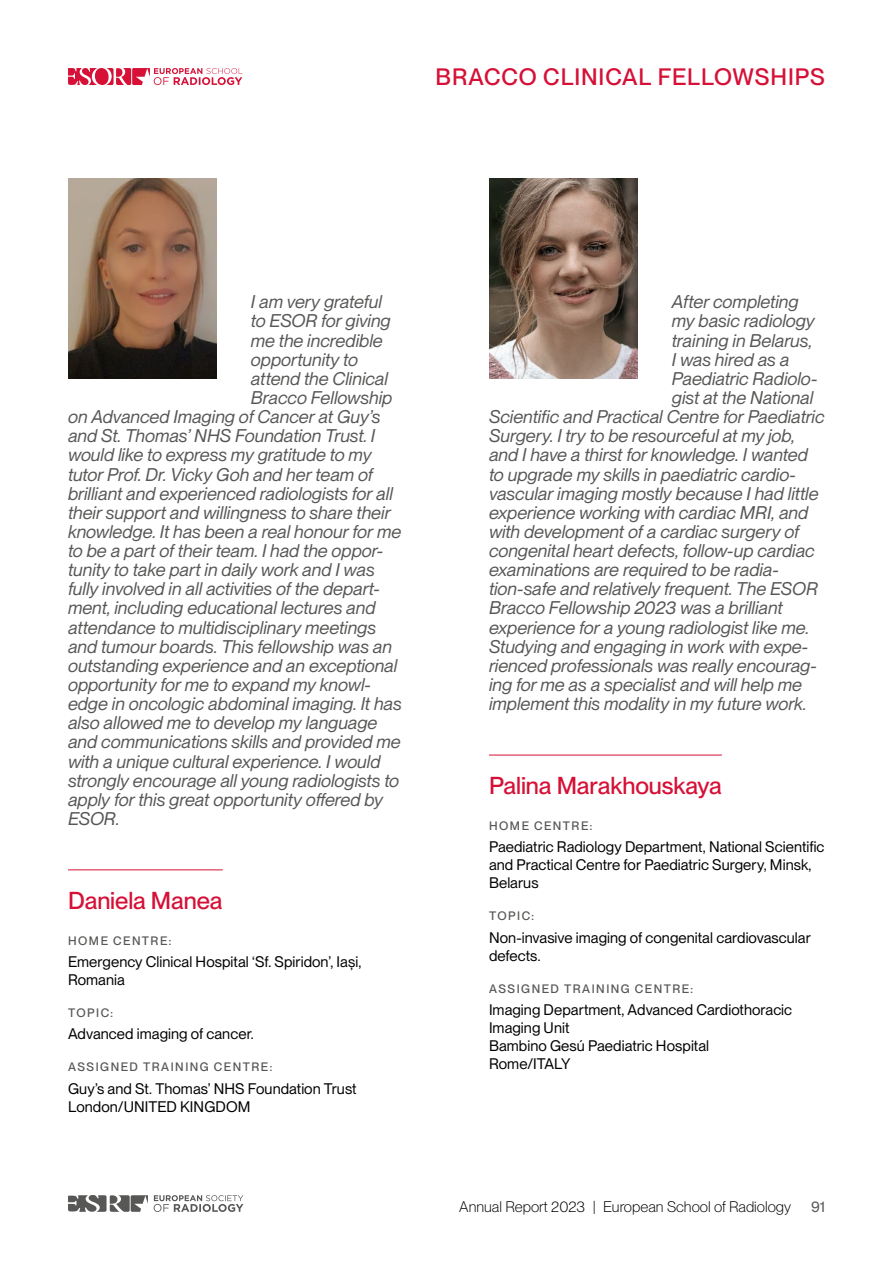
<style>
.page{position:relative;width:893px;height:1263px;background:#fff}
.page>*{position:absolute;margin:0;border:0;box-sizing:border-box;transform-origin:0 0}
.t1{font:500 24px "PP Neue Montreal";letter-spacing:-.005em;color:#d61036}
.t2{font:500 23.25px "PP Neue Montreal";letter-spacing:.04em;color:#d61036}
.t3{font:italic 18px "PP Neue Montreal";letter-spacing:-.005em;color:#575756}
.t4{font:15px/18px "PP Neue Montreal";letter-spacing:.005em;color:#000}
.t5{font:300 15px "PP Neue Montreal";color:#000}
.t6{font:15px "PP Neue Montreal";color:#575756}
.t7{font:500 12px "PP Neue Montreal";letter-spacing:.125em;color:#575756}
</style>
<div class="page">
<svg style="left:68px;top:68px;width:175px;height:17px"></svg>
<svg style="left:68px;top:1195px;width:175px;height:17px"></svg>
<hr style="left:68px;top:869px;width:155px;height:1px;background:#d61036">
<hr style="left:489px;top:755px;width:233px;height:1px;background:#d61036">
<img style="left:68px;top:179px;width:149px;height:199px">
<img style="left:489px;top:179px;width:149px;height:199px">
<p class="t2" style="left:436px;top:63px;width:391px">BRACCO CLINICAL FELLOWSHIPS</p>
<p class="t3" style="left:251px;top:291px;width:133px">I am very grateful</p>
<p class="t3" style="left:251px;top:310px;width:141px">to ESOR for giving</p>
<p class="t3" style="left:251px;top:330px;width:133px">me the incredible</p>
<p class="t3" style="left:251px;top:349px;width:109px">opportunity to</p>
<p class="t3" style="left:251px;top:368px;width:139px">attend the Clinical</p>
<p class="t3" style="left:251px;top:387px;width:143px">Bracco Fellowship</p>
<p class="t3" style="left:68px;top:406px;width:314px">on Advanced Imaging of Cancer at Guy’s</p>
<p class="t3" style="left:68px;top:425px;width:309px">and St. Thomas’ NHS Foundation Trust. I</p>
<p class="t3" style="left:68px;top:444px;width:305px">would like to express my gratitude to my</p>
<p class="t3" style="left:68px;top:464px;width:306px">tutor Prof. Dr. Vicky Goh and her team of</p>
<p class="t3" style="left:68px;top:483px;width:326px">brilliant and experienced radiologists for all</p>
<p class="t3" style="left:68px;top:502px;width:324px">their support and willingness to share their</p>
<p class="t3" style="left:68px;top:521px;width:335px">knowledge. It has been a real honour for me</p>
<p class="t3" style="left:68px;top:540px;width:317px">to be a part of their team. I had the oppor-</p>
<p class="t3" style="left:68px;top:559px;width:308px">tunity to take part in daily work and I was</p>
<p class="t3" style="left:68px;top:578px;width:313px">fully involved in all activities of the depart-</p>
<p class="t3" style="left:68px;top:597px;width:309px">ment, including educational lectures and</p>
<p class="t3" style="left:68px;top:617px;width:309px">attendance to multidisciplinary meetings</p>
<p class="t3" style="left:68px;top:636px;width:325px">and tumour boards. This fellowship was an</p>
<p class="t3" style="left:68px;top:655px;width:331px">outstanding experience and an exceptional</p>
<p class="t3" style="left:68px;top:674px;width:304px">opportunity for me to expand my knowl-</p>
<p class="t3" style="left:68px;top:693px;width:335px">edge in oncologic abdominal imaging. It has</p>
<p class="t3" style="left:68px;top:712px;width:311px">also allowed me to develop my language</p>
<p class="t3" style="left:68px;top:731px;width:334px">and communications skills and provided me</p>
<p class="t3" style="left:68px;top:751px;width:314px">with a unique cultural experience. I would</p>
<p class="t3" style="left:68px;top:770px;width:333px">strongly encourage all young radiologists to</p>
<p class="t3" style="left:68px;top:789px;width:317px">apply for this great opportunity offered by</p>
<p class="t3" style="left:68px;top:808px;width:53px">ESOR.</p>
<h1 class="t1" style="left:68px;top:886px;width:156px">Daniela Manea</h1>
<p class="t7" style="left:68px;top:933px;width:105px">HOME CENTRE:</p>
<p class="t4" style="left:68px;top:953px;width:295px">Emergency Clinical Hospital ‘Sf. Spiridon’, Iași,<br>Romania</p>
<p class="t7" style="left:68px;top:1006px;width:47px">TOPIC:</p>
<p class="t4" style="left:68px;top:1025px;width:187px">Advanced imaging of cancer.</p>
<p class="t7" style="left:68px;top:1060px;width:206px">ASSIGNED TRAINING CENTRE:</p>
<p class="t4" style="left:68px;top:1079px;width:290px">Guy’s and St. Thomas’ NHS Foundation Trust<br>London/UNITED KINGDOM</p>
<p class="t3" style="left:672px;top:291px;width:128px">After completing</p>
<p class="t3" style="left:672px;top:310px;width:144px">my basic radiology</p>
<p class="t3" style="left:672px;top:330px;width:142px">training in Belarus,</p>
<p class="t3" style="left:672px;top:349px;width:119px">I was hired as a</p>
<p class="t3" style="left:672px;top:368px;width:147px">Paediatric Radiolo-</p>
<p class="t3" style="left:672px;top:387px;width:143px">gist at the National</p>
<p class="t3" style="left:489px;top:406px;width:337px">Scientific and Practical Centre for Paediatric</p>
<p class="t3" style="left:489px;top:425px;width:308px">Surgery. I try to be resourceful at my job,</p>
<p class="t3" style="left:489px;top:444px;width:320px">and I have a thirst for knowledge. I wanted</p>
<p class="t3" style="left:489px;top:464px;width:308px">to upgrade my skills in paediatric cardio-</p>
<p class="t3" style="left:489px;top:483px;width:331px">vascular imaging mostly because I had little</p>
<p class="t3" style="left:489px;top:502px;width:321px">experience working with cardiac MRI, and</p>
<p class="t3" style="left:489px;top:521px;width:312px">with development of a cardiac surgery of</p>
<p class="t3" style="left:489px;top:540px;width:327px">congenital heart defects, follow-up cardiac</p>
<p class="t3" style="left:489px;top:559px;width:291px">examinations are required to be radia-</p>
<p class="t3" style="left:489px;top:578px;width:330px">tion-safe and relatively frequent. The ESOR</p>
<p class="t3" style="left:489px;top:597px;width:295px">Bracco Fellowship 2023 was a brilliant</p>
<p class="t3" style="left:489px;top:617px;width:322px">experience for a young radiologist like me.</p>
<p class="t3" style="left:489px;top:636px;width:321px">Studying and engaging in work with expe-</p>
<p class="t3" style="left:489px;top:655px;width:329px">rienced professionals was really encourag-</p>
<p class="t3" style="left:489px;top:674px;width:315px">ing for me as a specialist and will help me</p>
<p class="t3" style="left:489px;top:693px;width:319px">implement this modality in my future work.</p>
<h1 class="t1" style="left:489px;top:771px;width:234px">Palina Marakhouskaya</h1>
<p class="t7" style="left:489px;top:819px;width:105px">HOME CENTRE:</p>
<p class="t4" style="left:489px;top:838px;width:337px">Paediatric Radiology Department, National Scientific and Practical Centre for Paediatric Surgery, Minsk,<br>Belarus</p>
<p class="t7" style="left:489px;top:909px;width:47px">TOPIC:</p>
<p class="t4" style="left:489px;top:928px;width:323px">Non-invasive imaging of congenital cardiovascular defects.</p>
<p class="t7" style="left:489px;top:981px;width:206px">ASSIGNED TRAINING CENTRE:</p>
<p class="t4" style="left:489px;top:1000px;width:305px">Imaging Department, Advanced Cardiothoracic<br>Imaging Unit<br>Bambino Gesú Paediatric Hospital<br>Rome/ITALY</p>
<p class="t5" style="left:459px;top:1198px;width:333px">Annual Report 2023 | European School of Radiology</p>
<p class="t6" style="left:811px;top:1198px;width:15px">91</p>
</div>
